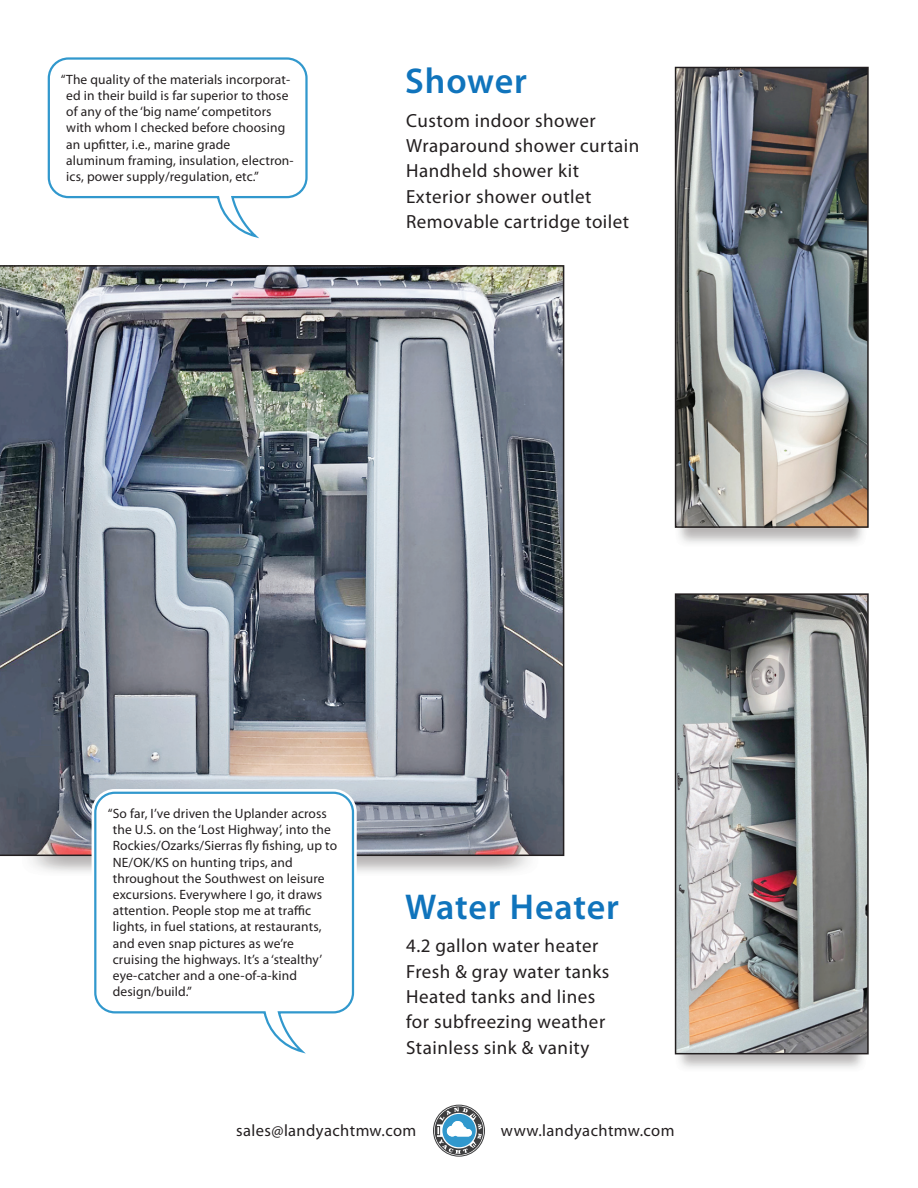
<style>
.page{position:relative;width:918px;height:1188px;background:#fff}
.page>*{position:absolute;margin:0;border:0;box-sizing:border-box;transform-origin:0 0}
.t1{font:600 36px "Myriad Pro";letter-spacing:.02em;color:#1074bc}
.t2{font:19.05px/25.3px "Myriad Pro";letter-spacing:.025em;color:#231f20}
.t3{font:16.5px "Myriad Pro";letter-spacing:.025em;color:#231f20}
.t4{font:13.5px/16.2px "Myriad Pro";letter-spacing:.01em;color:#231f20}
</style>
<div class="page">
<img style="left:0;top:265px;width:564px;height:591px">
<img style="left:678px;top:70px;width:188px;height:455px">
<div style="left:675px;top:67px;width:194px;height:461px;border:2px solid #231f20"></div>
<img style="left:678px;top:596px;width:188px;height:455px">
<div style="left:675px;top:593px;width:194px;height:461px;border:2px solid #231f20"></div>
<svg style="left:434px;top:1105px;width:50px;height:51px"></svg>
<svg style="left:47px;top:57px;width:261px;height:182px"></svg>
<svg style="left:88px;top:785px;width:272px;height:90px"></svg>
<svg style="left:93px;top:791px;width:262px;height:263px"></svg>
<p class="t4" style="left:66px;top:72px;width:229px;text-indent:-5px">“The quality of the materials incorporat&shy;ed in their build is far superior to those of any of the ‘big name’ competitors with whom I checked before choosing an upfitter, i.e., marine grade<br>aluminum framing, insulation, electron&shy;ics, power supply/regulation, etc.”</p>
<h1 class="t1" style="left:405px;top:67px;width:123px">Shower</h1>
<h2 class="t2" style="left:406px;top:109px;width:235px">Custom indoor shower<br>Wraparound shower curtain<br>Handheld shower kit<br>Exterior shower outlet<br>Removable cartridge toilet</h2>
<p class="t4" style="left:113px;top:806px;width:226px;text-indent:-5px">“So far, I’ve driven the Uplander across the U.S. on the ‘Lost Highway’, into the Rockies/Ozarks/Sierras fly fishing, up to NE/OK/KS on hunting trips, and throughout the Southwest on leisure excursions. Everywhere I go, it draws attention. People stop me at traffic lights, in fuel stations, at restaurants, and even snap pictures as we’re cruising the highways. It’s a ‘stealthy’ eye-catcher and a one-of-a-kind design/build.”</p>
<h1 class="t1" style="left:405px;top:893px;width:215px">Water Heater</h1>
<h2 class="t2" style="left:406px;top:935px;width:205px">4.2 gallon water heater<br>Fresh &amp; gray water tanks<br>Heated tanks and lines for subfreezing weather<br>Stainless sink &amp; vanity</h2>
<p class="t3" style="left:236px;top:1124px;width:182px">sales@landyachtmw.com</p>
<p class="t3" style="left:501px;top:1124px;width:175px">www.landyachtmw.com</p>
</div>
